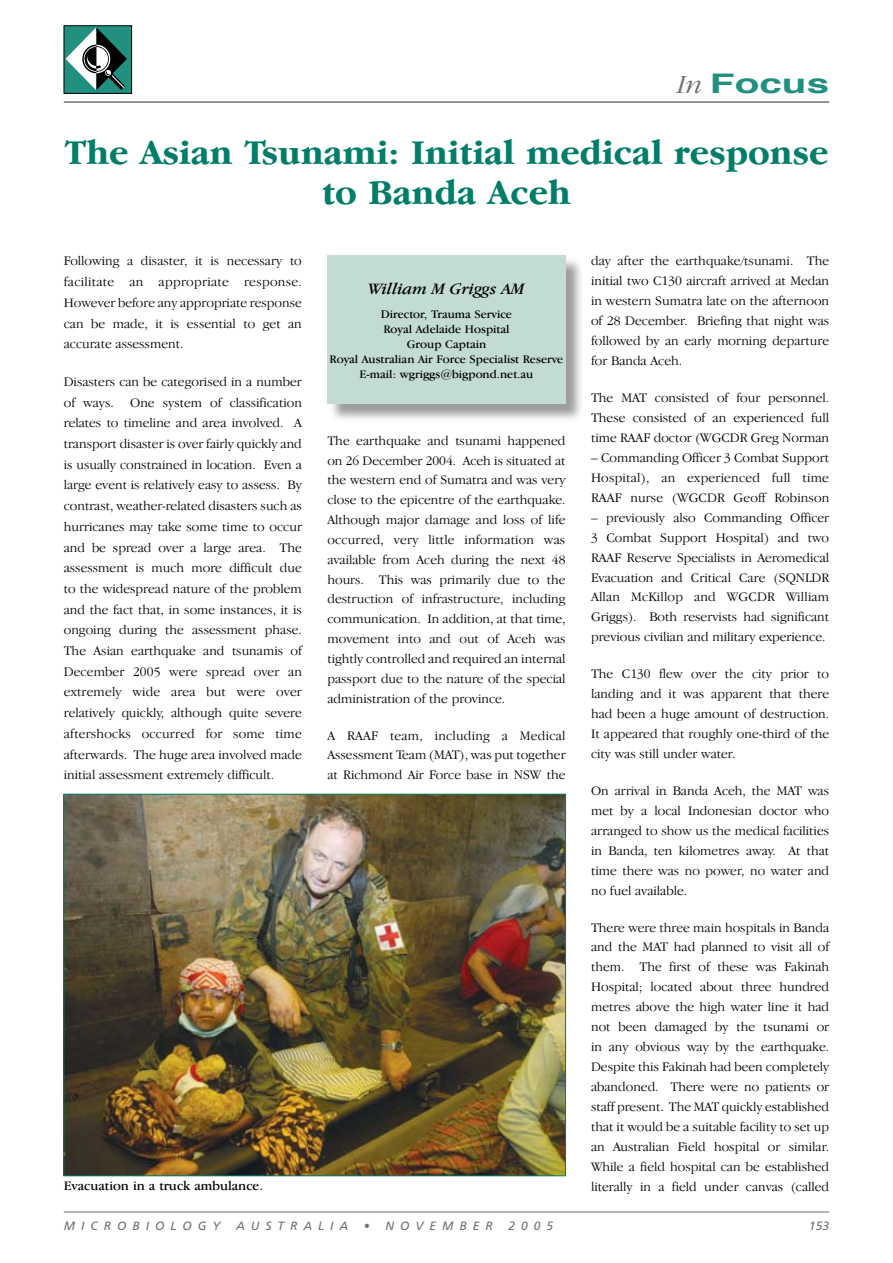
<style>
.page{position:relative;width:893px;height:1263px;background:#fff}
.page>*{position:absolute;margin:0;border:0;box-sizing:border-box;transform-origin:0 0}
.t1{font:700 36px/40.5px "Garamond IT Cby BT";color:#007d68;text-align:center}
.t2{font:700 27px "Helvetica";color:#22907e;scale:1.5 1}
.t3{font:italic 16.5px "Garamond IT Cby BT";color:#000}
.t4{font:300 13.5px/20px "Garamond IT Cby BT";color:#000;text-align:justify}
.t5{font:13.5px "Garamond IT Cby BT";color:#000}
.t6{font:12px/15px "Garamond IT Cby BT";color:#000;text-align:center}
.t7{font:italic 12px "Frutiger";letter-spacing:.5em;color:#6d6f71}
.s1{font-family:"Garamond IT Cby BT";font-weight:300;font-style:italic;color:#6d6f71}
</style>
<div class="page">
<hr style="left:64px;top:1211px;width:765px;height:1px;background:#6d6f71">
<hr style="left:64px;top:101px;width:765px;height:2px;background:#6d6f71">
<div style="left:64px;top:26px;width:68px;height:67px;background:#22907e"></div>
<svg style="left:66px;top:28px;width:61px;height:62px"></svg>
<div style="left:64px;top:26px;width:68px;height:68px;border:1px solid #000"></div>
<div style="left:329px;top:257px;width:257px;height:166px;background:#000;opacity:.39"></div>
<div style="left:327px;top:255px;width:239px;height:149px;background:#c2dbd5"></div>
<img style="left:65px;top:796px;width:499px;height:378px">
<h2 class="t2" style="left:677px;top:65px;width:103px"><span class="s1">In</span> Focus</h2>
<h1 class="t1" style="left:64px;top:132px;width:766px">The Asian Tsunami: Initial medical response to Banda Aceh</h1>
<p class="t4" style="left:64px;top:251px;width:240px;line-height:20.7px">Following a disaster, it is necessary to facilitate an appropriate response.<br>However before any appropriate response can be made, it is essential to get an accurate assessment.</p>
<p class="t4" style="left:64px;top:371px;width:240px;line-height:20.7px">Disasters can be categorised in a number of ways. One system of classification relates to timeline and area involved. A transport disaster is over fairly quickly and is usually constrained in location. Even a large event is relatively easy to assess. By contrast, weather-related disasters such as hurricanes may take some time to occur and be spread over a large area. The assessment is much more difficult due to the widespread nature of the problem and the fact that, in some instances, it is ongoing during the assessment phase.<br>The Asian earthquake and tsunamis of December 2005 were spread over an extremely wide area but were over relatively quickly, although quite severe aftershocks occurred for some time afterwards. The huge area involved made initial assessment extremely difficult.</p>
<p class="t3" style="left:369px;top:279px;width:157px">William M Griggs AM</p>
<p class="t6" style="left:330px;top:306px;width:235px">Director, Trauma Service<br>Royal Adelaide Hospital<br>Group Captain<br>Royal Australian Air Force Specialist Reserve<br>E-mail: wgriggs@bigpond.net.au</p>
<p class="t4" style="left:327px;top:430px;width:240px">The earthquake and tsunami happened on 26 December 2004. Aceh is situated at the western end of Sumatra and was very close to the epicentre of the earthquake.<br>Although major damage and loss of life occurred, very little information was available from Aceh during the next 48 hours. This was primarily due to the destruction of infrastructure, including communication. In addition, at that time, movement into and out of Aceh was tightly controlled and required an internal passport due to the nature of the special administration of the province.</p>
<p class="t4" style="left:327px;top:725px;width:240px">A RAAF team, including a Medical Assessment Team (MAT), was put together at Richmond Air Force base in NSW the</p>
<p class="t4" style="left:591px;top:251px;width:240px">day after the earthquake/tsunami. The initial two C130 aircraft arrived at Medan in western Sumatra late on the afternoon of 28 December. Briefing that night was followed by an early morning departure for Banda Aceh.</p>
<p class="t4" style="left:591px;top:388px;width:240px">The MAT consisted of four personnel.<br>These consisted of an experienced full time RAAF doctor (WGCDR Greg Norman</p>
<p class="t4" style="left:591px;top:447px;width:240px">– Commanding Officer 3 Combat Support Hospital), an experienced full time RAAF nurse (WGCDR Geoff Robinson</p>
<p class="t4" style="left:591px;top:507px;width:240px">– previously also Commanding Officer 3 Combat Support Hospital) and two RAAF Reserve Specialists in Aeromedical Evacuation and Critical Care (SQNLDR Allan McKillop and WGCDR William Griggs). Both reservists had significant previous civilian and military experience.</p>
<p class="t4" style="left:591px;top:664px;width:240px">The C130 flew over the city prior to landing and it was apparent that there had been a huge amount of destruction.<br>It appeared that roughly one-third of the city was still under water.</p>
<p class="t4" style="left:591px;top:780px;width:240px">On arrival in Banda Aceh, the MAT was met by a local Indonesian doctor who arranged to show us the medical facilities in Banda, ten kilometres away. At that time there was no power, no water and no fuel available.</p>
<p class="t4" style="left:591px;top:917px;width:240px">There were three main hospitals in Banda and the MAT had planned to visit all of them. The first of these was Fakinah Hospital; located about three hundred metres above the high water line it had not been damaged by the tsunami or in any obvious way by the earthquake.<br>Despite this Fakinah had been completely abandoned. There were no patients or staff present. The MAT quickly established that it would be a suitable facility to set up an Australian Field hospital or similar.<br>While a field hospital can be established</p>
<p class="t5" style="left:64px;top:1178px;width:201px">Evacuation in a truck ambulance.</p>
<p class="t4" style="left:591px;top:1176px;width:240px">literally in a field under canvas (called</p>
<p class="t7" style="left:64px;top:1218px;width:158px">MICROBIOLOGY</p>
<p class="t7" style="left:236px;top:1218px;width:113px">AUSTRALIA</p>
<p class="t7" style="left:364px;top:1218px;width:131px">• NOVEMBER</p>
<p class="t7" style="left:508px;top:1218px;width:46px">2005</p>
<p class="t7" style="left:809px;top:1218px;width:22px">153</p>
</div>
